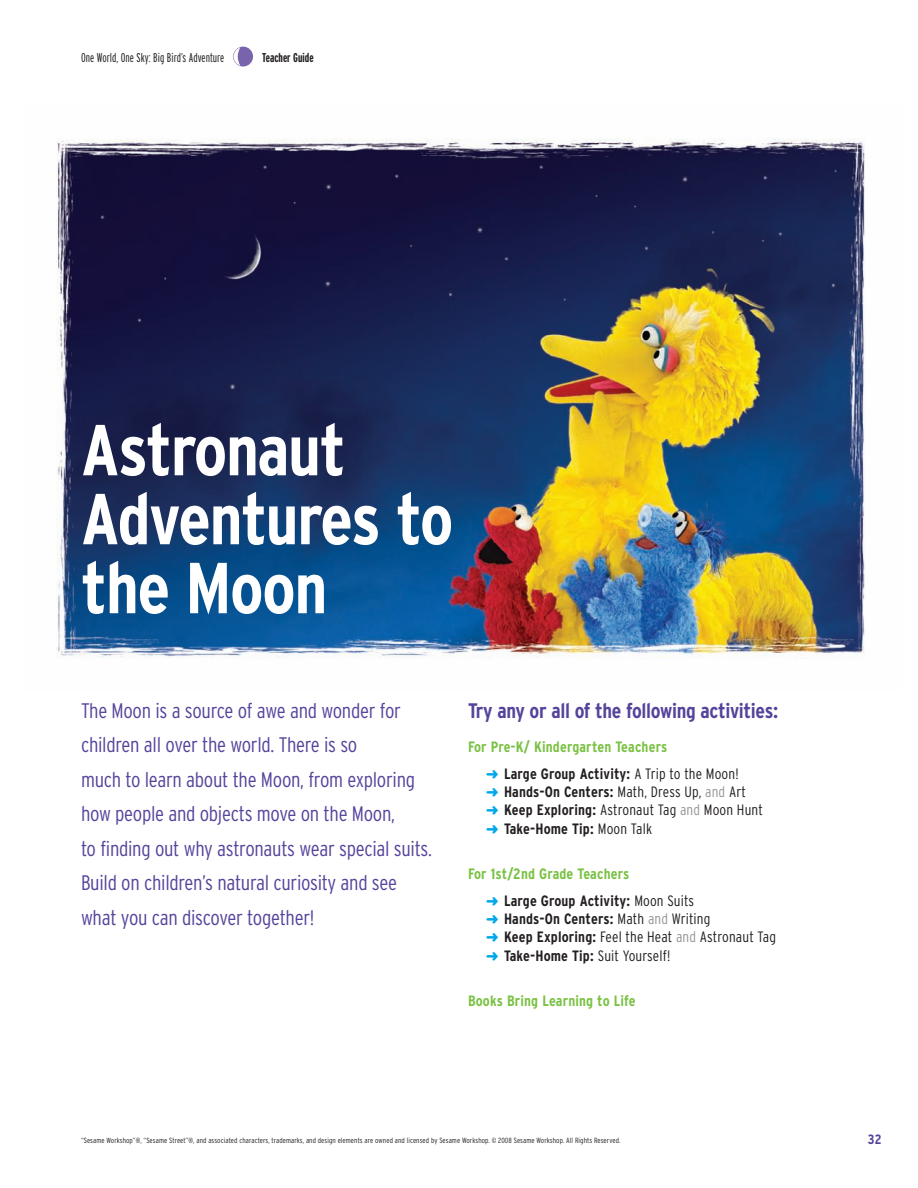
<style>
.page{position:relative;width:918px;height:1188px;background:#fff}
.page>*{position:absolute;margin:0;border:0;box-sizing:border-box;transform-origin:0 0}
.t1{font:700 condensed 72px/69px "Interstate";letter-spacing:-.02em;color:#fff}
.t2{font:300 condensed 21px/34.5px "Interstate";letter-spacing:-.015em;color:#56439b}
.t3{font:700 condensed 21px "Interstate";letter-spacing:-.015em;color:#56439b}
.t4{font:300 condensed 15px/18.3px "Interstate";letter-spacing:.01em;color:#231f20}
.t5{font:700 condensed 15px/27px "Interstate";letter-spacing:.01em;color:#79c142}
.t6{font:700 condensed 13.5px "Interstate";color:#56439b}
.t7{font:300 extra-condensed 12.75px "Interstate";color:#231f20}
.t8{font:700 extra-condensed 12.75px "Interstate";color:#231f20}
.t9{font:300 condensed 7.5px "Interstate";letter-spacing:.01em;color:#231f20}
.s1{color:#00a7e9}
.s2{color:#231f20}
.s3{font-weight:300;color:#231f20}
.s4{font-weight:700}
.s5{color:#939598}
</style>
<div class="page">
<img style="left:57px;top:138px;width:808px;height:521px">
<svg style="left:233px;top:47px;width:20px;height:20px"></svg>
<p class="t7" style="left:81px;top:50px;width:145px">One World, One Sky: Big Bird’s Adventure</p>
<p class="t8" style="left:262px;top:50px;width:53px">Teacher Guide</p>
<h1 class="t1" style="left:81px;top:415px;width:374px">Astronaut<br>Adventures to the Moon</h1>
<p class="t2" style="left:81px;top:693px;width:352px">The Moon is a source of awe and wonder for children all over the world. There is so<br>much to learn about the Moon, from exploring how people and objects move on the Moon,<br>to finding out why astronauts wear special suits.<br>Build on children’s natural curiosity and see what you can discover together!</p>
<p class="t3" style="left:468px;top:699px;width:312px">Try any or all of the following activities:</p>
<p class="t5" style="left:486px;top:733px;width:254px;text-indent:-18px">For Pre-K/ Kindergarten Teachers<br><span class="s1">➜</span> <span class="s2">Large Group Activity:</span> <span class="s3">A Trip to the Moon!</span></p>
<p class="t4" style="left:486px;top:783px;width:278px"><span class="s1">➜</span> <span class="s4">Hands-On Centers:</span> Math, Dress Up, <span class="s5">and</span> Art<br><span class="s1">➜</span> <span class="s4">Keep Exploring:</span> Astronaut Tag <span class="s5">and</span> Moon Hunt <span class="s1">➜</span> <span class="s4">Take-Home Tip:</span> Moon Talk</p>
<p class="t5" style="left:486px;top:860px;width:210px;text-indent:-18px">For 1st/2nd Grade Teachers<br><span class="s1">➜</span> <span class="s2">Large Group Activity:</span> <span class="s3">Moon Suits</span></p>
<p class="t4" style="left:486px;top:909px;width:291px"><span class="s1">➜</span> <span class="s4">Hands-On Centers:</span> Math <span class="s5">and</span> Writing<br><span class="s1">➜</span> <span class="s4">Keep Exploring:</span> Feel the Heat <span class="s5">and</span> Astronaut Tag <span class="s1">➜</span> <span class="s4">Take-Home Tip:</span> Suit Yourself!</p>
<p class="t5" style="left:468px;top:987px;width:169px">Books Bring Learning to Life</p>
<p class="t9" style="left:81px;top:1136px;width:541px">“Sesame Workshop”®, “Sesame Street”®, and associated characters, trademarks, and design elements are owned and licensed by Sesame Workshop. © 2008 Sesame Workshop. All Rights Reserved.</p>
<p class="t6" style="left:868px;top:1131px;width:16px">32</p>
</div>
